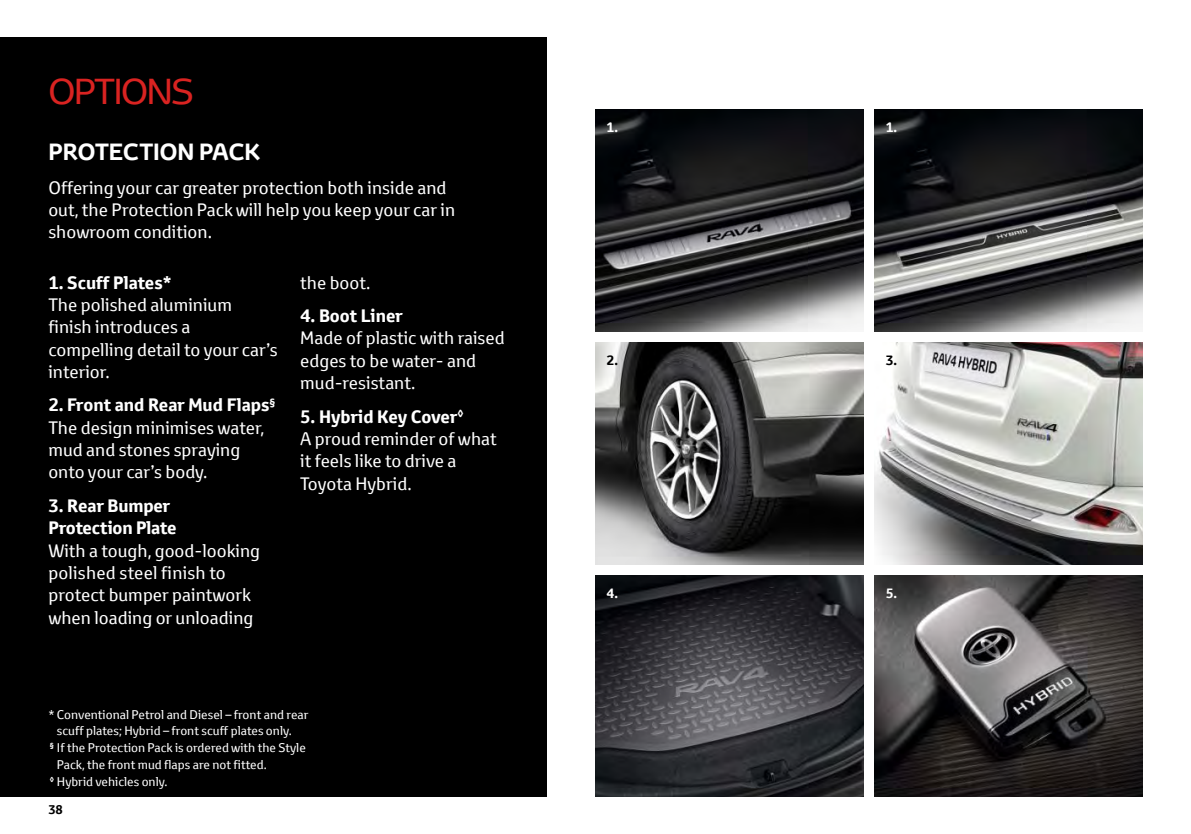
<style>
.page{position:relative;width:1191px;height:834px;background:#fff}
.page>*{position:absolute;margin:0;border:0;box-sizing:border-box;transform-origin:0 0}
.t1{font:35px "Toyota Display";letter-spacing:-.04em;color:#d92321}
.t2{font:700 22.75px "Toyota Display";color:#fff}
.t3{font:17.5px/22.4px "Toyota Text";color:#fff}
.t4{font:700 17.5px/22.4px "Toyota Text";color:#fff}
.t5{font:700 13.12px "Toyota Text";color:#fff}
.t6{font:700 13.12px "Toyota Text";color:#000}
.t7{font:12.25px "Toyota Text";color:#fff}
.t8{font:700 12.25px "Toyota Text";color:#000}
.s1{font-weight:700}
</style>
<div class="page">
<img style="left:874px;top:110px;width:268px;height:221px">
<div style="left:0;top:37px;width:547px;height:759px;background:#000"></div>
<img style="left:874px;top:342px;width:268px;height:222px">
<img style="left:874px;top:575px;width:268px;height:221px">
<img style="left:595px;top:342px;width:268px;height:222px">
<img style="left:595px;top:575px;width:268px;height:221px">
<img style="left:595px;top:110px;width:268px;height:221px">
<h1 class="t1" style="left:48px;top:68px;width:147px">OPTIONS</h1>
<h2 class="t2" style="left:48px;top:140px;width:213px">PROTECTION PACK</h2>
<p class="t3" style="left:48px;top:176px;width:408px">Offering your car greater protection both inside and out, the Protection Pack will help you keep your car in showroom condition.</p>
<p class="t4" style="left:48px;top:271px;width:125px">1. Scuff Plates*</p>
<p class="t3" style="left:48px;top:293px;width:231px">The polished aluminium finish introduces a compelling detail to your car’s interior.</p>
<p class="t3" style="left:48px;top:393px;width:228px"><span class="s1">2. Front and Rear Mud Flaps</span><sup>§<br></sup>The design minimises water, mud and stones spraying onto your car’s body.</p>
<p class="t4" style="left:48px;top:494px;width:130px">3. Rear Bumper<br>Protection Plate</p>
<p class="t3" style="left:48px;top:538px;width:213px">With a tough, good-looking polished steel finish to protect bumper paintwork when loading or unloading</p>
<p class="t3" style="left:300px;top:271px;width:72px">the boot.</p>
<p class="t4" style="left:300px;top:304px;width:104px">4. Boot Liner</p>
<p class="t3" style="left:300px;top:326px;width:206px">Made of plastic with raised edges to be water- and mud-resistant.</p>
<p class="t3" style="left:300px;top:405px;width:198px"><span class="s1">5. Hybrid Key Cover</span><sup>◊<br></sup>A proud reminder of what it feels like to drive a<br>Toyota Hybrid.</p>
<p class="t7" style="left:48px;top:705px;width:262px">* Conventional Petrol and Diesel – front and rear</p>
<p class="t7" style="left:57px;top:722px;width:236px">scuff plates; Hybrid – front scuff plates only.</p>
<p class="t7" style="left:50px;top:739px;width:257px"><sup>§</sup> If the Protection Pack is ordered with the Style</p>
<p class="t7" style="left:57px;top:756px;width:211px">Pack, the front mud flaps are not fitted.</p>
<p class="t7" style="left:50px;top:772px;width:119px"><sup>◊</sup> Hybrid vehicles only.</p>
<p class="t8" style="left:48px;top:800px;width:16px">38</p>
<p class="t5" style="left:606px;top:119px;width:13px">1.</p>
<p class="t5" style="left:885px;top:119px;width:13px">1.</p>
<p class="t6" style="left:606px;top:351px;width:13px">2.</p>
<p class="t6" style="left:885px;top:351px;width:13px">3.</p>
<p class="t5" style="left:606px;top:584px;width:13px">4.</p>
<p class="t5" style="left:885px;top:584px;width:13px">5.</p>
</div>
